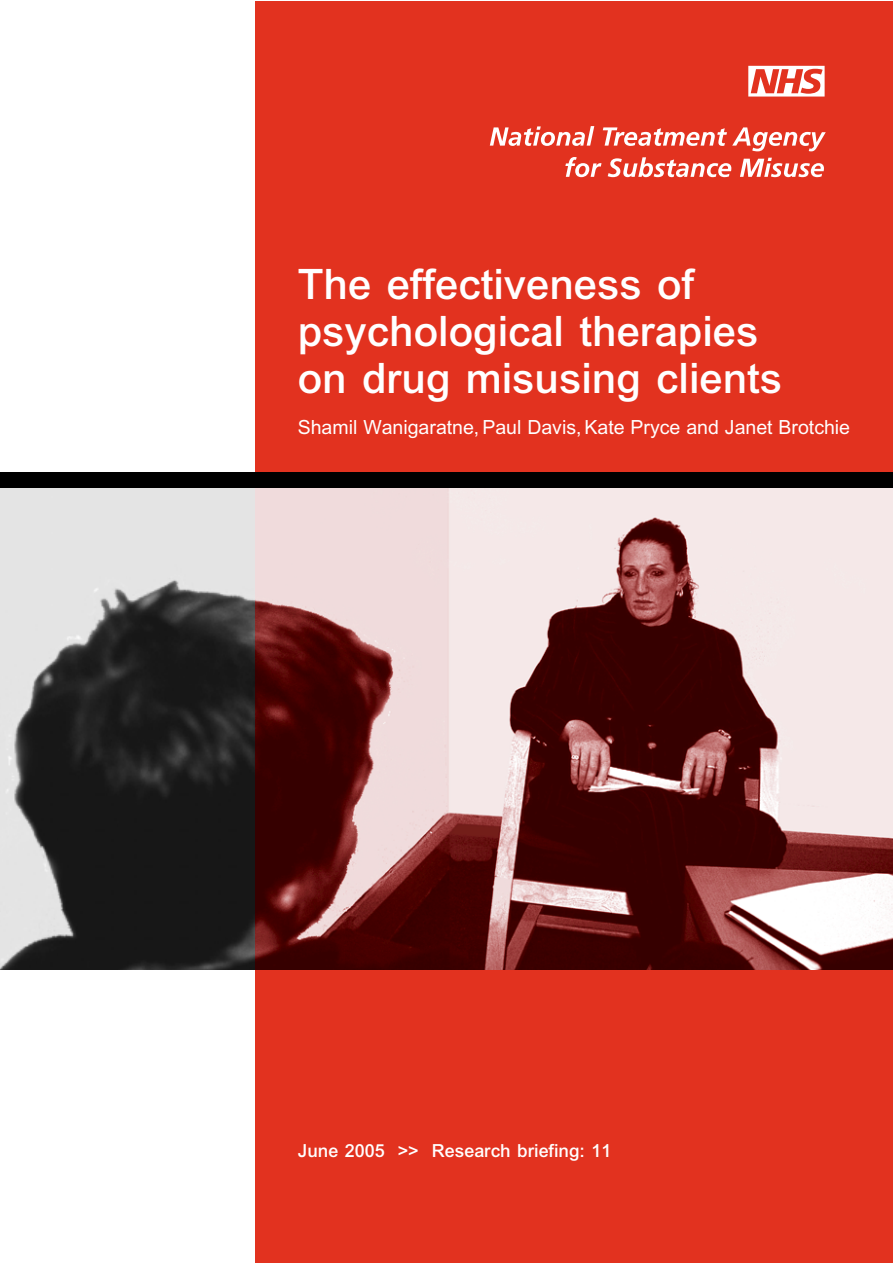
<style>
.page{position:relative;width:893px;height:1263px;background:#fff}
.page>*{position:absolute;margin:0;border:0;box-sizing:border-box;transform-origin:0 0}
.t1{font:500 42px/47.2px "M Arial";color:#fff}
.t2{font:19.5px "M Arial";color:#fff}
.t3{font:500 18px "M Arial";color:#fff}
</style>
<div class="page">
<div style="left:255px;top:2px;width:637px;height:1260px;background:#e2321f"></div>
<svg style="left:748px;top:66px;width:76px;height:31px"></svg>
<svg style="left:490px;top:126px;width:104px;height:20px"></svg>
<svg style="left:602px;top:127px;width:223px;height:24px"></svg>
<svg style="left:565px;top:157px;width:36px;height:20px"></svg>
<svg style="left:607px;top:157px;width:124px;height:20px"></svg>
<svg style="left:740px;top:158px;width:84px;height:19px"></svg>
<img style="left:1px;top:488px;width:254px;height:482px">
<img style="left:255px;top:488px;width:637px;height:482px">
<div style="left:1px;top:473px;width:891px;height:15px;background:#000"></div>
<p class="t1" style="left:298px;top:264px;width:486px">The effectiveness of psychological therapies on drug misusing clients</p>
<p class="t2" style="left:298px;top:419px;width:554px">Shamil Wanigaratne, Paul Davis, Kate Pryce and Janet Brotchie</p>
<p class="t3" style="left:298px;top:1144px;width:315px">June 2005 &gt;&gt; Research briefing: 11</p>
</div>
